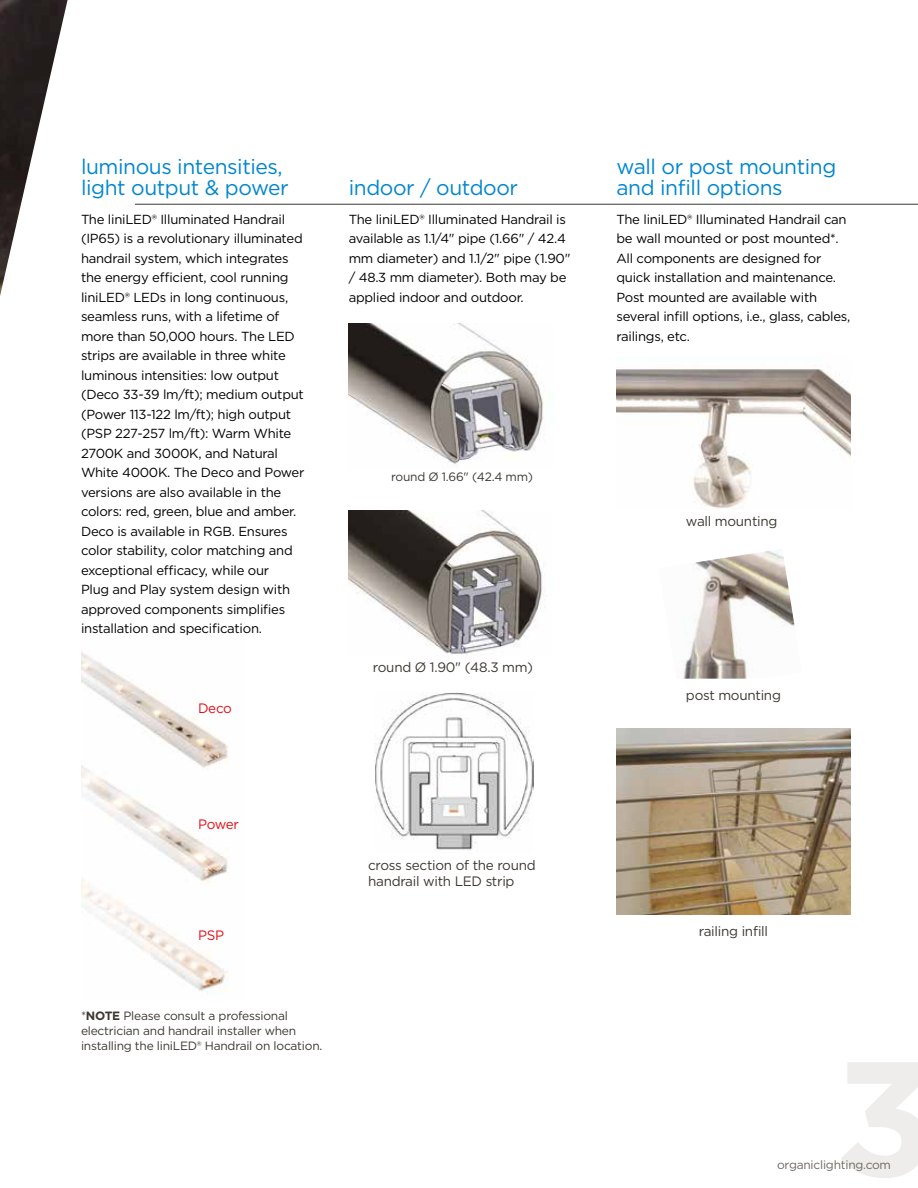
<style>
.page{position:relative;width:918px;height:1188px;background:#fff}
.page>*{position:absolute;margin:0;border:0;box-sizing:border-box;transform-origin:0 0}
.t1{font:21px/21px "Gotham";letter-spacing:-.02em;color:#0086ce}
.t2{font:13.65px/16.2px "Gotham";letter-spacing:-.02em;color:#3c3831}
.t3{font:13.65px "Gotham";letter-spacing:-.02em;color:#e30f18}
.t4{font:13.2px/19.5px "Gotham";letter-spacing:-.02em;color:#000}
.t5{font:12.15px "Gotham";letter-spacing:-.02em;color:#3c3831}
.t6{font:12px/15px "Gotham";letter-spacing:-.02em;color:#3c3831}
.t7{font:12px "Gotham";letter-spacing:-.02em;color:#6e685f}
.s1{font-weight:700}
</style>
<div class="page">
<img style="left:81px;top:651px;width:148px;height:343px">
<img style="left:375px;top:692px;width:158px;height:158px">
<img style="left:349px;top:510px;width:194px;height:146px">
<img style="left:616px;top:365px;width:234px;height:144px">
<img style="left:682px;top:549px;width:113px;height:130px">
<img style="left:616px;top:728px;width:234px;height:187px">
<hr style="left:135px;top:204px;width:783px;height:1px;background:#3c3831">
<img style="left:0;top:0;width:68px;height:296px">
<img style="left:349px;top:323px;width:195px;height:141px">
<h1 class="t1" style="left:81px;top:155px;width:209px">luminous intensities, light output &amp; power</h1>
<p class="t4" style="left:81px;top:209px;width:225px">The liniLED® Illuminated Handrail (IP65) is a revolutionary illuminated handrail system, which integrates the energy efficient, cool running liniLED® LEDs in long continuous, seamless runs, with a lifetime of more than 50,000 hours. The LED strips are available in three white luminous intensities: low output (Deco 33-39 lm/ft); medium output (Power 113-122 lm/ft); high output (PSP 227-257 lm/ft): Warm White 2700K and 3000K, and Natural White 4000K. The Deco and Power versions are also available in the colors: red, green, blue and amber.<br>Deco is available in RGB. Ensures color stability, color matching and exceptional efficacy, while our<br>Plug and Play system design with approved components simplifies installation and specification.</p>
<p class="t3" style="left:198px;top:699px;width:35px">Deco</p>
<h1 class="t1" style="left:349px;top:176px;width:171px">indoor / outdoor</h1>
<p class="t4" style="left:349px;top:209px;width:223px">The liniLED® Illuminated Handrail is available as 1.1/4" pipe (1.66" / 42.4 mm diameter) and 1.1/2" pipe (1.90" / 48.3 mm diameter). Both may be applied indoor and outdoor.</p>
<p class="t5" style="left:391px;top:469px;width:143px">round Ø 1.66" (42.4 mm)</p>
<p class="t2" style="left:373px;top:658px;width:162px">round Ø 1.90" (48.3 mm)</p>
<p class="t3" style="left:198px;top:815px;width:42px">Power</p>
<p class="t3" style="left:198px;top:927px;width:28px">PSP</p>
<p class="t6" style="left:81px;top:1008px;width:243px">*<span class="s1">NOTE</span> Please consult a professional electrician and handrail installer when installing the liniLED® Handrail on location.</p>
<p class="t2" style="left:368px;top:856px;width:169px">cross section of the round handrail with LED strip</p>
<h1 class="t1" style="left:616px;top:155px;width:221px">wall or post mounting and infill options</h1>
<p class="t4" style="left:616px;top:209px;width:235px">The liniLED® Illuminated Handrail can be wall mounted or post mounted*.<br>All components are designed for quick installation and maintenance.<br>Post mounted are available with several infill options, i.e., glass, cables, railings, etc.</p>
<p class="t2" style="left:686px;top:513px;width:93px">wall mounting</p>
<p class="t2" style="left:686px;top:686px;width:96px">post mounting</p>
<p class="t2" style="left:699px;top:923px;width:71px">railing infill</p>
<p class="t7" style="left:777px;top:1157px;width:115px">organiclighting.com</p>
</div>
